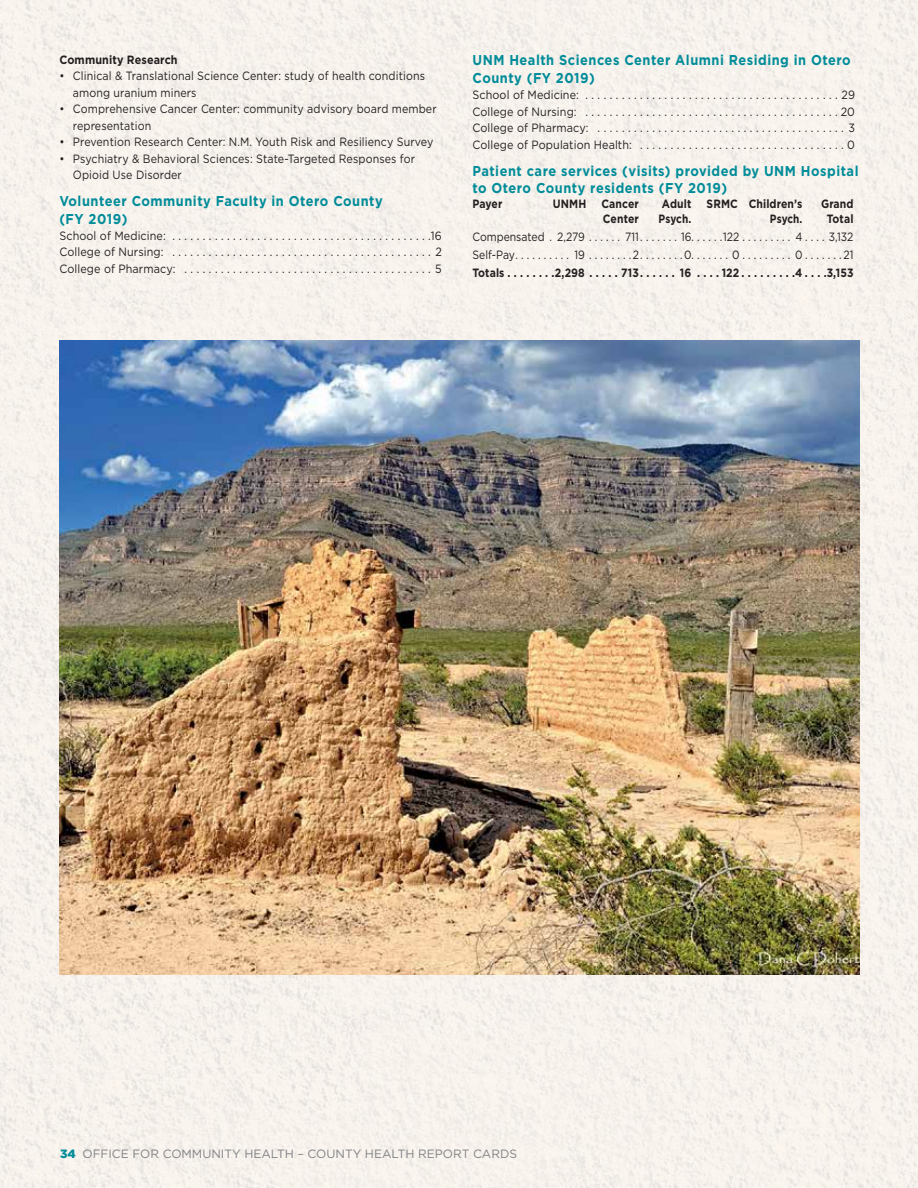
<style>
.page{position:relative;width:918px;height:1188px;background:#fff}
.page>*{position:absolute;margin:0;border:0;box-sizing:border-box;transform-origin:0 0}
.t1{font:700 14.25px/17.2px "Gotham";letter-spacing:.04em;color:#008c99;scale:.9 1}
.t2{font:12px/16.5px "Gotham";letter-spacing:.01em;color:#231f20;text-align:justify;scale:.9 1}
.t3{font:12px/16.5px "Gotham";letter-spacing:.01em;color:#231f20;scale:.89 1}
.t4{font:12px/18px "Gotham";letter-spacing:.01em;color:#231f20;scale:.87 1}
.t5{font:700 12px "Gotham";letter-spacing:.01em;color:#231f20;scale:.87 1}
.t6{font:12px "Gotham";color:#808285}
.t7{font:700 12px "Gotham";letter-spacing:.01em;color:#231f20;scale:.9 1}
.t8{font:700 12px "Gotham";letter-spacing:.01em;color:#231f20;scale:.84 1}
.t9{font:700 12px "Gotham";letter-spacing:.01em;color:#231f20;scale:.83 1}
.s1{font-weight:900;color:#008c99}
</style>
<div class="page">
<img style="left:0;top:0;width:918px;height:1188px">
<img style="left:59px;top:340px;width:801px;height:634px">
<p class="t7" style="left:59px;top:51px;width:133px">Community Research</p>
<p class="t3" style="left:73px;top:67px;width:397px;text-indent:-13px">• Clinical &amp; Translational Science Center: study of health conditions among uranium miners</p>
<p class="t3" style="left:73px;top:100px;width:410px;text-indent:-13px">• Comprehensive Cancer Center: community advisory board member representation</p>
<p class="t3" style="left:59px;top:133px;width:422px">• Prevention Research Center: N.M. Youth Risk and Resiliency Survey</p>
<p class="t3" style="left:73px;top:150px;width:386px;text-indent:-13px">• Psychiatry &amp; Behavioral Sciences: State-Targeted Responses for<br>Opioid Use Disorder</p>
<p class="t1" style="left:59px;top:192px;width:361px">Volunteer Community Faculty in Otero County (FY 2019)</p>
<p class="t2" style="left:59px;top:227px;width:427px">School of Medicine: . . . . . . . . . . . . . . . . . . . . . . . . . . . . . . . . . . . . . . . . . . 16<br>College of Nursing: . . . . . . . . . . . . . . . . . . . . . . . . . . . . . . . . . . . . . . . . . . . 2<br>College of Pharmacy: . . . . . . . . . . . . . . . . . . . . . . . . . . . . . . . . . . . . . . . . . 5</p>
<p class="t1" style="left:472px;top:52px;width:422px">UNM Health Sciences Center Alumni Residing in Otero<br>County (FY 2019)</p>
<p class="t2" style="left:472px;top:86px;width:427px">School of Medicine: . . . . . . . . . . . . . . . . . . . . . . . . . . . . . . . . . . . . . . . . . . 29<br>College of Nursing: . . . . . . . . . . . . . . . . . . . . . . . . . . . . . . . . . . . . . . . . . 20<br>College of Pharmacy: . . . . . . . . . . . . . . . . . . . . . . . . . . . . . . . . . . . . . . . . . 3<br>College of Population Health: . . . . . . . . . . . . . . . . . . . . . . . . . . . . . . . . . . 0</p>
<p class="t1" style="left:472px;top:162px;width:430px">Patient care services (visits) provided by UNM Hospital to Otero County residents (FY 2019)</p>
<p class="t5" style="left:472px;top:196px;width:36px">Payer</p>
<p class="t5" style="left:553px;top:196px;width:40px">UNMH</p>
<p class="t5" style="left:601px;top:196px;width:45px">Cancer</p>
<p class="t5" style="left:662px;top:196px;width:35px">Adult</p>
<p class="t5" style="left:707px;top:196px;width:112px">SRMC Children’s</p>
<p class="t5" style="left:821px;top:196px;width:39px">Grand</p>
<p class="t5" style="left:603px;top:211px;width:43px">Center</p>
<p class="t8" style="left:659px;top:211px;width:41px">Psych.</p>
<p class="t9" style="left:770px;top:211px;width:41px">Psych.</p>
<p class="t5" style="left:827px;top:211px;width:32px">Total</p>
<p class="t4" style="left:473px;top:228px;width:439px">Compensated . 2,279 . . . . . . 711 . . . . . . . 16 . . . . . 122 . . . . . . . . . 4 . . . . 3,132<br>Self-Pay . . . . . . . . . . 19 . . . . . . . 2 . . . . . . . 0 . . . . . . .0......... 0 . . . . . . 21</p>
<p class="t5" style="left:473px;top:265px;width:45px">Totals .......</p>
<p class="t5" style="left:555px;top:265px;width:39px">2,298 ......</p>
<p class="t5" style="left:621px;top:265px;width:27px">713 ......</p>
<p class="t5" style="left:680px;top:265px;width:18px">16 ....</p>
<p class="t5" style="left:722px;top:265px;width:28px">122 ........</p>
<p class="t5" style="left:795px;top:265px;width:16px">4...</p>
<p class="t5" style="left:827px;top:265px;width:32px">3,153</p>
<p class="t6" style="left:60px;top:1146px;width:459px"><span class="s1">34</span> OFFICE FOR COMMUNITY HEALTH – COUNTY HEALTH REPORT CARDS</p>
</div>
